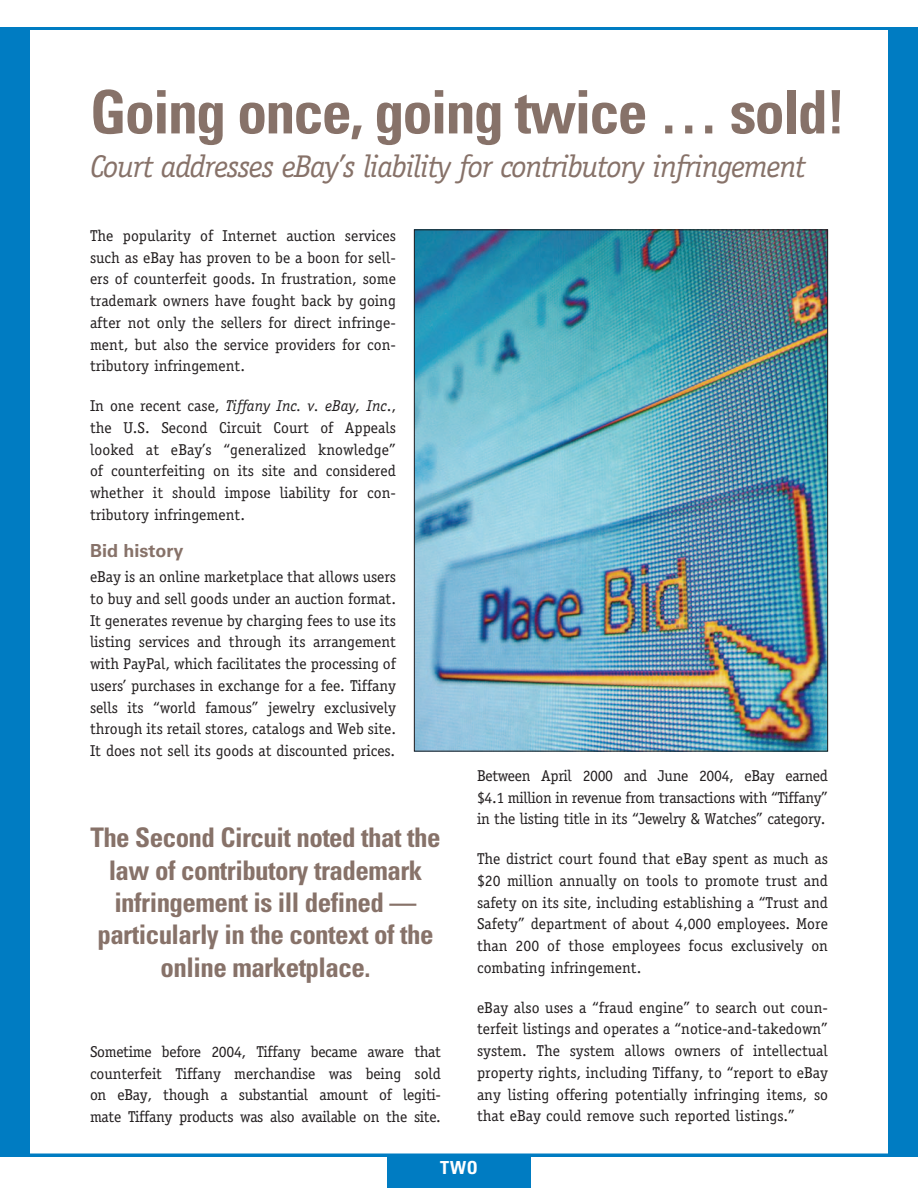
<style>
.page{position:relative;width:918px;height:1188px;background:#fff}
.page>*{position:absolute;margin:0;border:0;box-sizing:border-box;transform-origin:0 0}
.Headline{font:700 condensed 60px "Univers LT Std";letter-spacing:-.03em;color:#877269}
.Deck{font:italic 31.5px "Officina Serif Std";letter-spacing:-.04em;color:#877269}
.Outquote{font:700 condensed 27px/32.4px "Univers LT Std";letter-spacing:-.02em;color:#877269;text-align:center}
.Subhead{font:700 18px "Univers LT Std";color:#877269}
.t1{font:700 condensed 18px "Univers LT Std";color:#fff}
.Body{font:15.75px/21.8px "Officina Serif Std";color:#231f20;text-align:justify}
.s1{font-style:italic}
</style>
<div class="page">
<div style="left:0;top:27px;width:918px;height:1129px;background:#007cc2"></div>
<div style="left:27px;top:27px;width:864px;height:1129px;background:#fff;border:3px solid #007cc2"></div>
<div style="left:387px;top:1156px;width:144px;height:32px;background:#007cc2"></div>
<img style="left:416px;top:231px;width:410px;height:518px">
<p class="Headline" style="left:90px;top:75px;width:757px">Going once, going twice … sold!</p>
<p class="Deck" style="left:90px;top:149px;width:717px">Court addresses eBay’s liability for contributory infringement</p>
<p class="Body" style="left:90px;top:225px;width:308px">The popularity of Internet auction services such as eBay has proven to be a boon for sell&shy;ers of counterfeit goods. In frustration, some trademark owners have fought back by going after not only the sellers for direct infringe&shy;ment, but also the service providers for con&shy;tributory infringement.</p>
<p class="Body" style="left:90px;top:395px;width:308px">In one recent case, <span class="s1">Tiffany Inc. v. eBay, Inc</span>., the U.S. Second Circuit Court of Appeals looked at eBay’s “generalized knowledge” of counterfeiting on its site and considered whether it should impose liability for con&shy;tributory infringement.</p>
<p class="Subhead" style="left:90px;top:540px;width:95px">Bid history</p>
<p class="Body" style="left:90px;top:566px;width:308px">eBay is an online marketplace that allows users to buy and sell goods under an auction format.<br>It generates revenue by charging fees to use its listing services and through its arrangement with PayPal, which facilitates the processing of users’ purchases in exchange for a fee. Tiffany sells its “world famous” jewelry exclusively through its retail stores, catalogs and Web site.<br>It does not sell its goods at discounted prices.</p>
<p class="Outquote" style="left:90px;top:821px;width:352px">The Second Circuit noted that the law of contributory trademark infringement is ill defined — particularly in the context of the online marketplace.</p>
<p class="Body" style="left:90px;top:1041px;width:353px">Sometime before 2004, Tiffany became aware that counterfeit Tiffany merchandise was being sold on eBay, though a substantial amount of legiti&shy;mate Tiffany products was also available on the site.</p>
<p class="Body" style="left:477px;top:765px;width:353px">Between April 2000 and June 2004, eBay earned $4.1 million in revenue from transactions with “Tiffany” in the listing title in its “Jewelry &amp; Watches” category.</p>
<p class="Body" style="left:477px;top:848px;width:353px">The district court found that eBay spent as much as $20 million annually on tools to promote trust and safety on its site, including establishing a “Trust and Safety” department of about 4,000 employees. More than 200 of those employees focus exclusively on combating infringement.</p>
<p class="Body" style="left:477px;top:996px;width:353px">eBay also uses a “fraud engine” to search out coun&shy;terfeit listings and operates a “notice-and-takedown” system. The system allows owners of intellectual property rights, including Tiffany, to “report to eBay any listing offering potentially infringing items, so that eBay could remove such reported listings.”</p>
<p class="t1" style="left:440px;top:1157px;width:39px">TWO</p>
</div>
